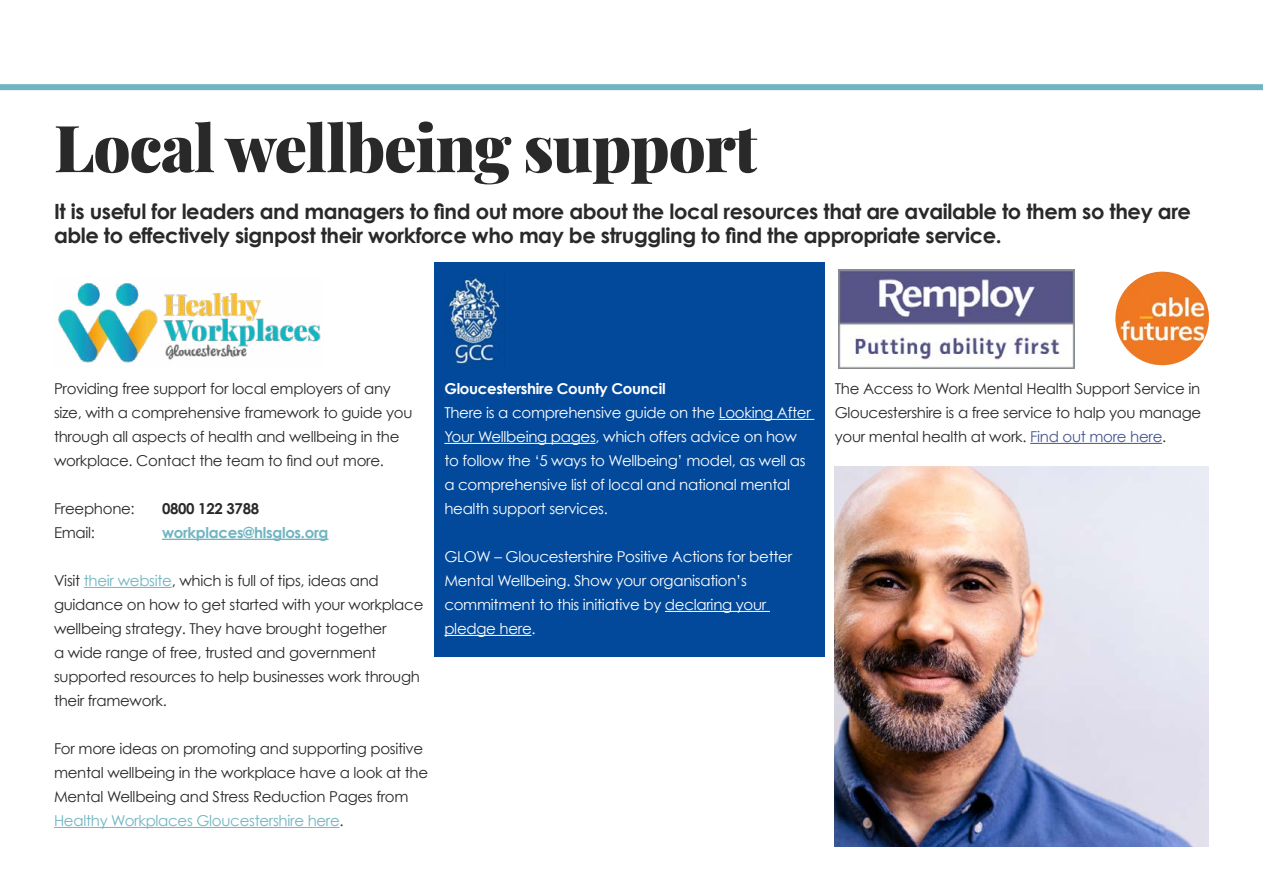
<style>
.page{position:relative;width:1263px;height:893px;background:#fff}
.page>*{position:absolute;margin:0;border:0;box-sizing:border-box;transform-origin:0 0}
.t1{font:900 64.95px "Playfair Display";letter-spacing:-.02em;color:#292929}
.t2{font:700 21px/24px "Century Gothic";letter-spacing:-.02em;color:#292929}
.t3{font:15px/24px "Century Gothic";letter-spacing:-.02em;color:#292929}
.t4{font:15px/24px "Century Gothic";letter-spacing:-.02em;color:#fff}
.t5{font:700 15px "Century Gothic";letter-spacing:-.02em;color:#fff}
.t6{font:700 15px "Century Gothic";letter-spacing:-.02em;color:#70b5c1}
.t7{font:700 15px "Century Gothic";letter-spacing:-.02em;color:#292929}
.s1{color:#70b5c1}
.s2{color:#465792}
</style>
<div class="page">
<div style="left:434px;top:262px;width:391px;height:394px;background:#02499b"></div>
<hr style="left:162px;top:539px;width:166px;height:1px;background:#70b5c1">
<hr style="left:84px;top:587px;width:88px;height:1px;background:#70b5c1">
<hr style="left:54px;top:827px;width:286px;height:1px;background:#70b5c1">
<hr style="left:719px;top:419px;width:95px;height:1px;background:#fff">
<hr style="left:444px;top:443px;width:151px;height:1px;background:#fff">
<hr style="left:665px;top:611px;width:105px;height:1px;background:#fff">
<hr style="left:444px;top:635px;width:87px;height:1px;background:#fff">
<hr style="left:1030px;top:443px;width:132px;height:1px;background:#465792">
<img style="left:58px;top:283px;width:263px;height:80px">
<img style="left:444px;top:274px;width:61px;height:94px">
<img style="left:839px;top:270px;width:236px;height:99px">
<div style="left:0;top:84px;width:1263px;height:6px;background:#70b5c1"></div>
<img style="left:835px;top:466px;width:374px;height:380px">
<img style="left:1115px;top:272px;width:94px;height:93px;border-radius:47px">
<h1 class="t1" style="left:54px;top:97px;width:705px">Local wellbeing support</h1>
<h2 class="t2" style="left:54px;top:199px;width:1138px">It is useful for leaders and managers to find out more about the local resources that are available to them so they are able to effectively signpost their workforce who may be struggling to find the appropriate service.</h2>
<p class="t3" style="left:54px;top:376px;width:360px">Providing free support for local employers of any size, with a comprehensive framework to guide you through all aspects of health and wellbeing in the workplace. Contact the team to find out more.</p>
<p class="t3" style="left:54px;top:496px;width:82px">Freephone:</p>
<p class="t7" style="left:162px;top:499px;width:99px">0800 122 3788</p>
<p class="t3" style="left:54px;top:520px;width:43px">Email:</p>
<p class="t6" style="left:162px;top:523px;width:168px">workplaces@hlsglos.org</p>
<p class="t3" style="left:54px;top:568px;width:371px">Visit <span class="s1">their website</span>, which is full of tips, ideas and guidance on how to get started with your workplace wellbeing strategy. They have brought together<br>a wide range of free, trusted and government supported resources to help businesses work through their framework.</p>
<p class="t3" style="left:54px;top:736px;width:376px">For more ideas on promoting and supporting positive mental wellbeing in the workplace have a look at the Mental Wellbeing and Stress Reduction Pages from <span class="s1">Healthy Workplaces Gloucestershire here</span>.</p>
<p class="t5" style="left:444px;top:379px;width:223px">Gloucestershire County Council</p>
<p class="t4" style="left:444px;top:400px;width:368px">There is a comprehensive guide on the Looking After Your Wellbeing pages, which offers advice on how to follow the ‘5 ways to Wellbeing’ model, as well as a comprehensive list of local and national mental health support services.</p>
<p class="t4" style="left:444px;top:544px;width:349px">GLOW – Gloucestershire Positive Actions for better Mental Wellbeing. Show your organisation’s commitment to this initiative by declaring your pledge here.</p>
<p class="t3" style="left:835px;top:376px;width:368px;text-align:justify">The Access to Work Mental Health Support Service in Gloucestershire is a free service to halp you manage your mental health at work. <span class="s2">Find out more here</span>.</p>
</div>
